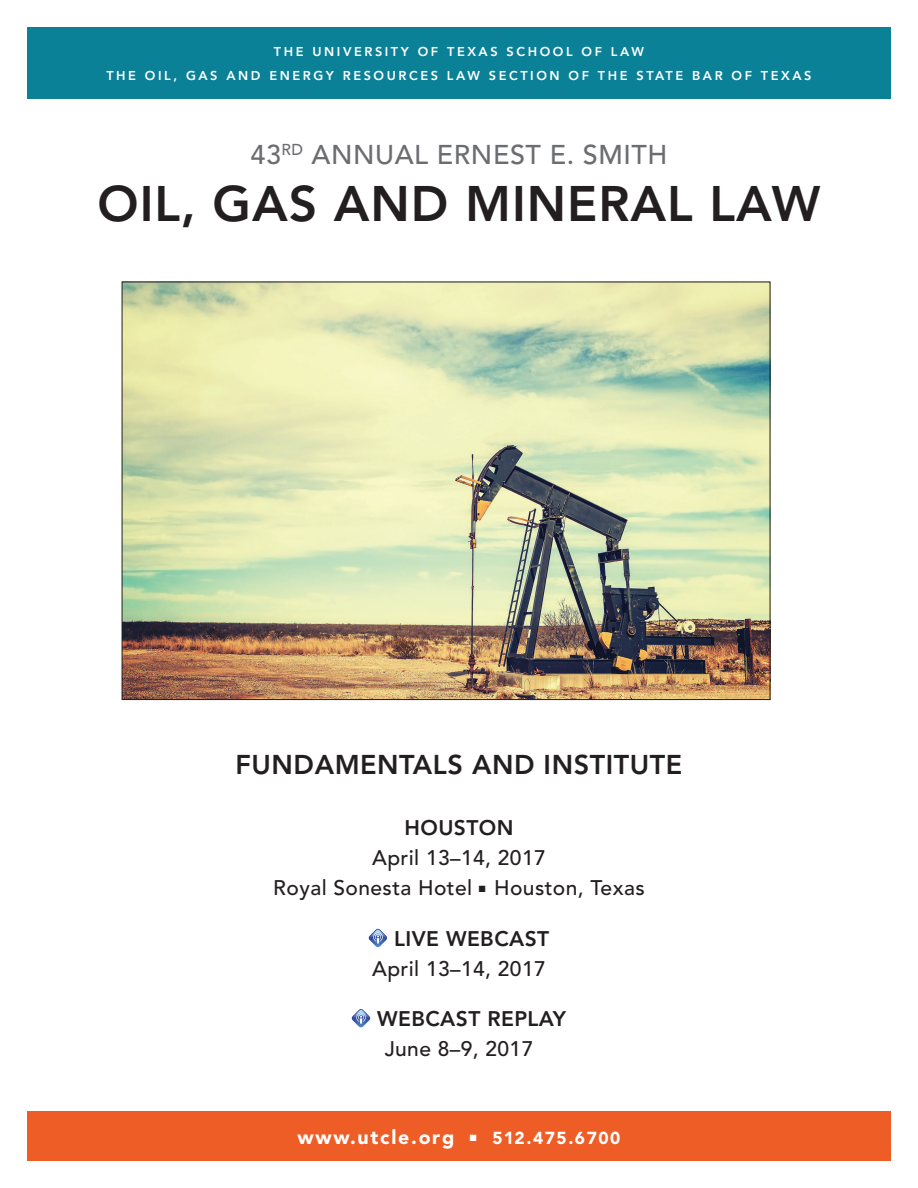
<style>
.page{position:relative;width:918px;height:1188px;background:#fff}
.page>*{position:absolute;margin:0;border:0;box-sizing:border-box;transform-origin:0 0}
.t1{font:800 49.5px "Avenir LT Std";letter-spacing:.02em;color:#231f20}
.t2{font:800 27px "Avenir LT Std";letter-spacing:.02em;color:#231f20}
.t3{font:500 27px "Avenir LT Std";letter-spacing:.02em;color:#6c6d70}
.t4{font:500 21px/30px "Avenir LT Std";letter-spacing:.02em;color:#231f20;text-align:center}
.t5{font:800 21px "Avenir LT Std";letter-spacing:.02em;color:#231f20}
.t6{font:900 19.5px "Avenir LT Std";letter-spacing:.09em;color:#fff}
.t7{font:800 12.75px/24px "Avenir LT Std";letter-spacing:.2em;color:#fff;text-align:center}
.s1{font-size:17.25px}
</style>
<div class="page">
<div style="left:27px;top:1112px;width:864px;height:49px;background:#ef5d26"></div>
<svg style="left:369px;top:929px;width:18px;height:18px"></svg>
<svg style="left:352px;top:1009px;width:18px;height:18px"></svg>
<div style="left:27px;top:27px;width:864px;height:72px;background:#0b8198"></div>
<img style="left:124px;top:284px;width:644px;height:414px">
<p class="t7" style="left:106px;top:39px;width:707px">THE UNIVERSITY OF TEXAS SCHOOL OF LAW<br>THE OIL, GAS AND ENERGY RESOURCES LAW SECTION OF THE STATE BAR OF TEXAS</p>
<h2 class="t3" style="left:251px;top:140px;width:418px">43<sup>RD</sup> ANNUAL ERNEST E. SMITH</h2>
<h1 class="t1" style="left:98px;top:175px;width:724px">OIL, GAS AND MINERAL LAW</h1>
<h2 class="t2" style="left:236px;top:749px;width:448px">FUNDAMENTALS AND INSTITUTE</h2>
<h3 class="t5" style="left:404px;top:816px;width:111px">HOUSTON</h3>
<h3 class="t4" style="left:273px;top:844px;width:373px">April 13–14, 2017<br>Royal Sonesta Hotel ■ Houston, Texas</h3>
<h3 class="t5" style="left:394px;top:926px;width:157px">LIVE WEBCAST</h3>
<h3 class="t4" style="left:372px;top:954px;width:175px">April 13–14, 2017</h3>
<h3 class="t5" style="left:377px;top:1006px;width:190px">WEBCAST REPLAY</h3>
<h3 class="t4" style="left:385px;top:1034px;width:150px">June 8–9, 2017</h3>
<h3 class="t6" style="left:297px;top:1125px;width:325px">www.utcle.org ■ <span class="s1">512.475.6700</span></h3>
</div>
